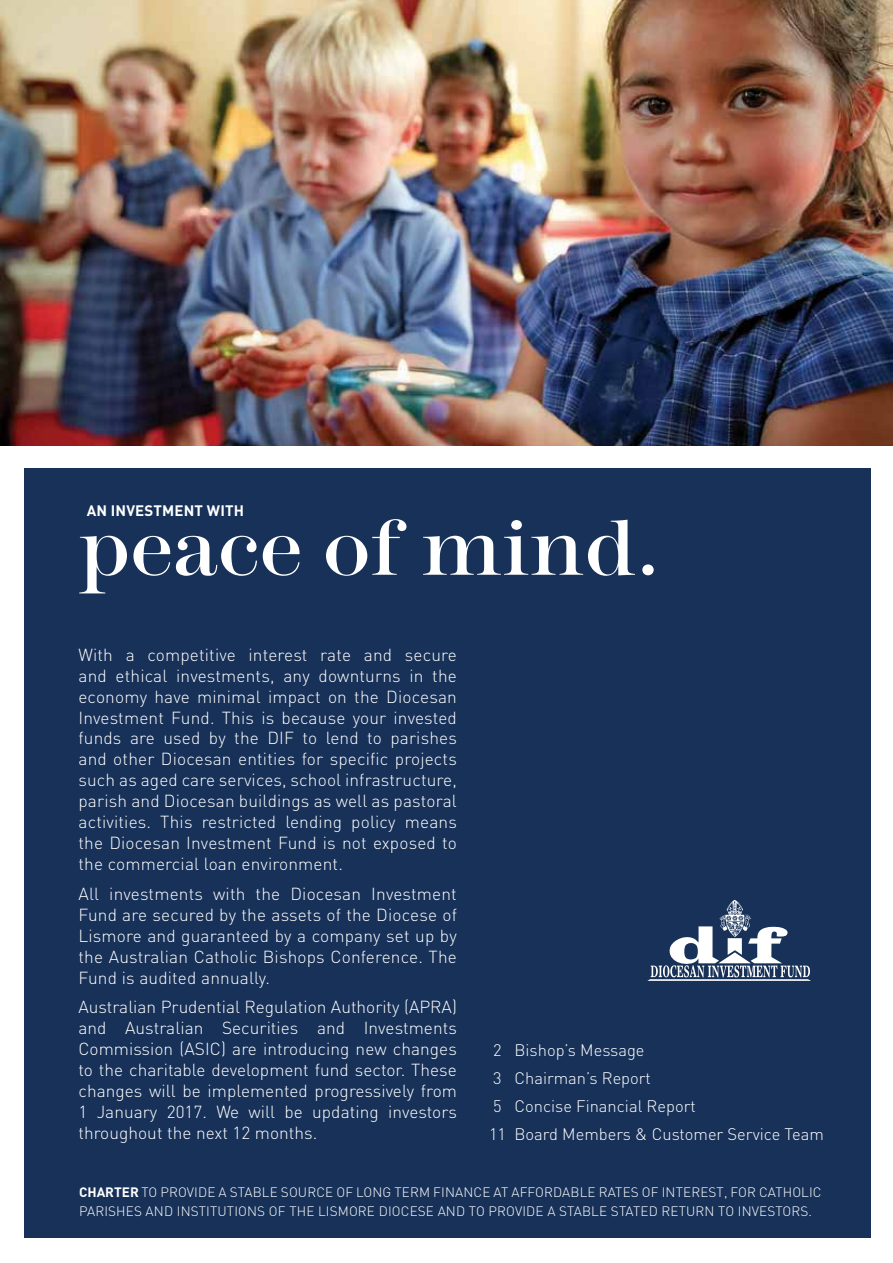
<style>
.page{position:relative;width:893px;height:1263px;background:#fff}
.page>*{position:absolute;margin:0;border:0;box-sizing:border-box;transform-origin:0 0}
.t1{font:81px "Modern Two Sixtn Md ITC";color:#fff}
.t2{font:300 17.25px/21px "DIN";letter-spacing:.01em;color:#fff;text-align:justify}
.t3{font:300 16.5px/28px "DIN";color:#fff}
.t4{font:700 15px "DIN";letter-spacing:.01em;color:#fff}
.t5{font:300 13.5px "DIN";letter-spacing:.01em;color:#fff}
.s1{font-weight:700}
</style>
<div class="page">
<div style="left:24px;top:468px;width:846px;height:769px;background:#173158"></div>
<img style="left:0;top:0;width:893px;height:446px">
<svg style="left:647px;top:900px;width:164px;height:81px"></svg>
<p class="t4" style="left:87px;top:500px;width:159px">AN INVESTMENT WITH</p>
<h1 class="t1" style="left:78px;top:503px;width:583px">peace of mind.</h1>
<p class="t2" style="left:78px;top:644px;width:380px">With a competitive interest rate and secure and ethical investments, any downturns in the economy have minimal impact on the Diocesan Investment Fund. This is because your invested funds are used by the DIF to lend to parishes and other Diocesan entities for specific projects such as aged care services, school infrastructure, parish and Diocesan buildings as well as pastoral activities. This restricted lending policy means the Diocesan Investment Fund is not exposed to the commercial loan environment.</p>
<p class="t2" style="left:78px;top:883px;width:380px">All investments with the Diocesan Investment Fund are secured by the assets of the Diocese of Lismore and guaranteed by a company set up by the Australian Catholic Bishops Conference. The Fund is audited annually.</p>
<p class="t2" style="left:78px;top:996px;width:380px">Australian Prudential Regulation Authority (APRA) and Australian Securities and Investments Commission (ASIC) are introducing new changes to the charitable development fund sector. These changes will be implemented progressively from 1 January 2017. We will be updating investors throughout the next 12 months.</p>
<p class="t3" style="left:489px;top:1036px;width:336px">2 Bishop’s Message<br>3 Chairman’s Report<br>5 Concise Financial Report<br>11 Board Members &amp; Customer Service Team</p>
<p class="t5" style="left:79px;top:1183px;width:160px"><span class="s1">CHARTER</span> To pr ovid e a stabl</p>
<p class="t5" style="left:270px;top:1183px;width:284px">e source of long term fi nance at affordabl</p>
<p class="t5" style="left:588px;top:1183px;width:221px">e rates of i nter est, for Catholic</p>
<p class="t5" style="left:79px;top:1203px;width:16px">Paris</p>
<p class="t5" style="left:116px;top:1203px;width:82px">hes and instit</p>
<p class="t5" style="left:218px;top:1203px;width:351px">utions of the Lismore Diocese and to provide a stabl</p>
<p class="t5" style="left:599px;top:1203px;width:20px">e stat</p>
<p class="t5" style="left:640px;top:1203px;width:173px">ed return to investors.</p>
</div>
